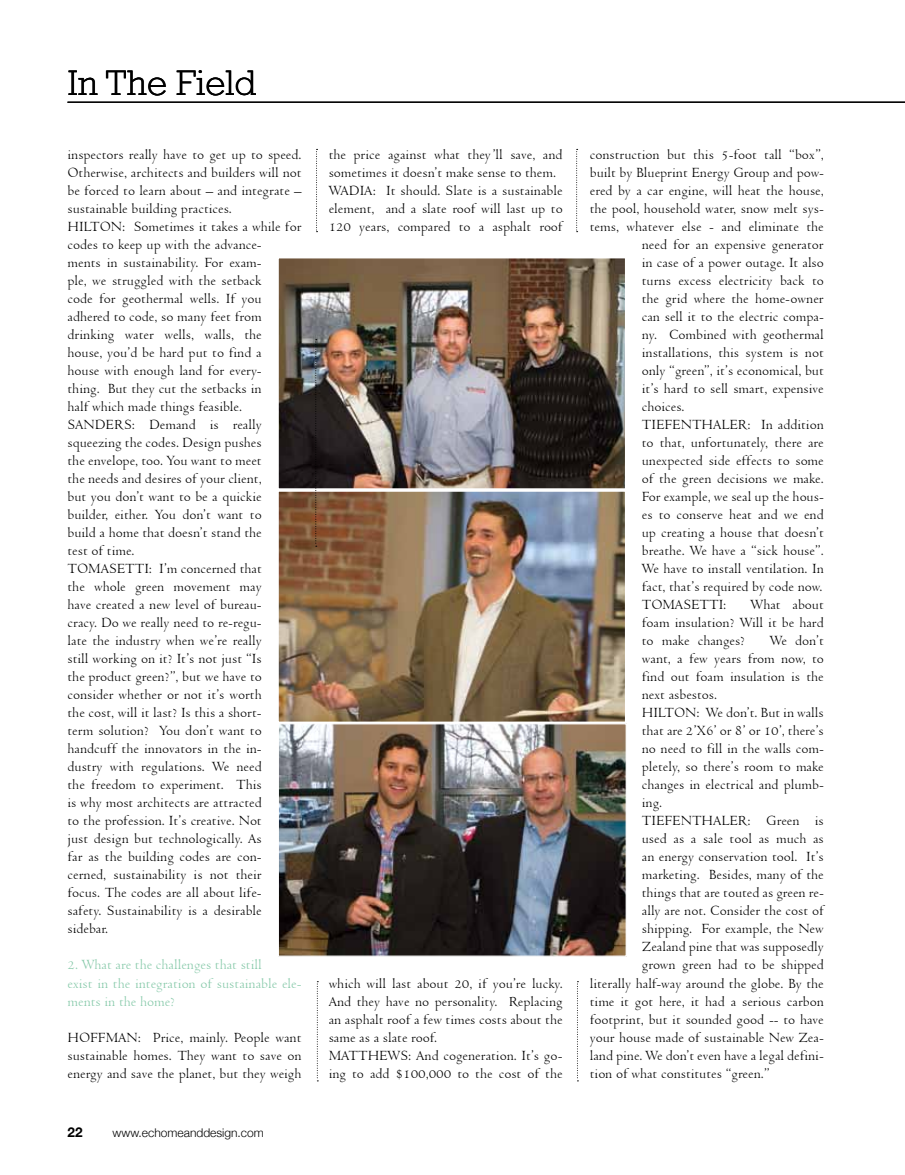
<style>
.page{position:relative;width:905px;height:1175px;background:#fff}
.page>*{position:absolute;margin:0;border:0;box-sizing:border-box;transform-origin:0 0}
.t1{font:300 36px "Rockwell";letter-spacing:.01em;color:#000}
.t2{font:15px/18px "Venetian 301 BT";letter-spacing:-.01em;color:#000}
.t3{font:15px/18px "Venetian 301 BT";letter-spacing:-.01em;color:#86c9a9}
.t4{font:700 13.5px "Helvetica Neue";color:#000}
.t5{font:300 12px "Helvetica Neue";color:#000}
</style>
<div class="page">
<img style="left:279px;top:260px;width:346px;height:694px">
<div style="left:276px;top:489px;width:351px;height:235px;border:3px solid #fff"></div>
<div style="left:276px;top:256px;width:351px;height:235px;border:3px solid #fff"></div>
<svg style="left:315px;top:339px;width:2px;height:208px"></svg>
<div style="left:277px;top:723px;width:350px;height:233px;border:1px solid #fff"></div>
<hr style="left:68px;top:102px;width:836px;height:1px;background:#000">
<svg style="left:316px;top:149px;width:1px;height:83px"></svg>
<svg style="left:576px;top:149px;width:1px;height:83px"></svg>
<svg style="left:317px;top:981px;width:1px;height:100px"></svg>
<svg style="left:577px;top:981px;width:1px;height:100px"></svg>
<h1 class="t1" style="left:68px;top:63px;width:190px">In The Field</h1>
<p class="t2" style="left:68px;top:146px;width:236px">inspectors really have to get up to speed.<br>Otherwise, architects and builders will not be forced to learn about – and integrate – sustainable building practices.<br>HILTON: Sometimes it takes a while for codes to keep up with the advance-<br>ments in sustainability. For exam-<br>ple, we struggled with the setback<br>code for geothermal wells. If you adhered to code, so many feet from drinking water wells, walls, the<br>house, you’d be hard put to find a<br>house with enough land for every-<br>thing. But they cut the setbacks in<br>half which made things feasible.<br>SANDERS: Demand is really squeezing the codes. Design pushes<br>the envelope, too. You want to meet<br>the needs and desires of your client,<br>but you don’t want to be a quickie builder, either. You don’t want to<br>build a home that doesn’t stand the<br>test of time.<br>TOMASETTI: I’m concerned that<br>the whole green movement may<br>have created a new level of bureau-<br>cracy. Do we really need to re-regu-<br>late the industry when we’re really<br>still working on it? It’s not just “Is<br>the product green?”, but we have to consider whether or not it’s worth<br>the cost, will it last? Is this a short-<br>term solution? You don’t want to handcuff the innovators in the in-<br>dustry with regulations. We need<br>the freedom to experiment. This<br>is why most architects are attracted<br>to the profession. It’s creative. Not<br>just design but technologically. As<br>far as the building codes are con&shy;cerned, sustainability is not their<br>focus. The codes are all about life-<br>safety. Sustainability is a desirable sidebar.</p>
<p class="t3" style="left:68px;top:956px;width:236px">2. What are the challenges that still<br>exist in the integration of sustainable ele&shy;ments in the home?</p>
<p class="t2" style="left:68px;top:1028px;width:236px;text-align:justify">HOFFMAN: Price, mainly. People want sustainable homes. They want to save on energy and save the planet, but they weigh</p>
<p class="t4" style="left:68px;top:1123px;width:17px">22</p>
<p class="t5" style="left:113px;top:1125px;width:153px">www.echomeanddesign.com</p>
<p class="t2" style="left:328px;top:146px;width:236px">the price against what they’ll save, and sometimes it doesn’t make sense to them.<br>WADIA: It should. Slate is a sustainable element, and a slate roof will last up to 120 years, compared to a asphalt roof</p>
<p class="t2" style="left:328px;top:974px;width:236px">which will last about 20, if you’re lucky.<br>And they have no personality. Replacing an asphalt roof a few times costs about the same as a slate roof.<br>MATTHEWS: And cogeneration. It’s go&shy;ing to add $100,000 to the cost of the</p>
<p class="t2" style="left:589px;top:146px;width:236px">construction but this 5-foot tall “box”,</p>
<p class="t2" style="left:589px;top:164px;width:235px">built by Blueprint Energy Group and pow-</p>
<p class="t2" style="left:589px;top:182px;width:236px">ered by a car engine, will heat the house,</p>
<p class="t2" style="left:589px;top:200px;width:236px">the pool, household water, snow melt sys-</p>
<p class="t2" style="left:589px;top:218px;width:236px">tems, whatever else - and eliminate the</p>
<p class="t2" style="left:642px;top:236px;width:183px">need for an expensive generator</p>
<p class="t2" style="left:642px;top:254px;width:184px">in case of a power outage. It also</p>
<p class="t2" style="left:642px;top:272px;width:184px">turns excess electricity back to</p>
<p class="t2" style="left:642px;top:290px;width:184px">the grid where the home-owner</p>
<p class="t2" style="left:642px;top:308px;width:184px">can sell it to the electric compa-</p>
<p class="t2" style="left:642px;top:326px;width:183px">ny. Combined with geothermal</p>
<p class="t2" style="left:642px;top:344px;width:183px">installations, this system is not</p>
<p class="t2" style="left:642px;top:362px;width:183px">only “green”, it’s economical, but</p>
<p class="t2" style="left:642px;top:380px;width:183px">it’s hard to sell smart, expensive</p>
<p class="t2" style="left:642px;top:398px;width:44px">choices.</p>
<p class="t2" style="left:642px;top:416px;width:184px">TIEFENTHALER: In addition</p>
<p class="t2" style="left:642px;top:434px;width:183px">to that, unfortunately, there are</p>
<p class="t2" style="left:642px;top:452px;width:184px">unexpected side effects to some</p>
<p class="t2" style="left:642px;top:470px;width:183px">of the green decisions we make.</p>
<p class="t2" style="left:642px;top:488px;width:183px">For example, we seal up the hous-</p>
<p class="t2" style="left:642px;top:506px;width:183px">es to conserve heat and we end</p>
<p class="t2" style="left:642px;top:524px;width:184px">up creating a house that doesn’t</p>
<p class="t2" style="left:642px;top:542px;width:183px">breathe. We have a “sick house”.</p>
<p class="t2" style="left:642px;top:560px;width:183px">We have to install ventilation. In</p>
<p class="t2" style="left:642px;top:578px;width:182px">fact, that’s required by code now.</p>
<p class="t2" style="left:642px;top:596px;width:86px">TOMASETTI:</p>
<p class="t2" style="left:642px;top:596px;width:184px;text-align:justify;text-indent:108px">What about foam insulation? Will it be hard to make changes?</p>
<p class="t2" style="left:769px;top:632px;width:55px">We don’t</p>
<p class="t2" style="left:642px;top:650px;width:183px">want, a few years from now, to</p>
<p class="t2" style="left:642px;top:668px;width:184px">find out foam insulation is the</p>
<p class="t2" style="left:642px;top:686px;width:77px">next asbestos.</p>
<p class="t2" style="left:642px;top:704px;width:183px">HILTON: We don’t. But in walls</p>
<p class="t2" style="left:642px;top:722px;width:184px">that are 2’X6’ or 8’ or 10’, there’s</p>
<p class="t2" style="left:642px;top:740px;width:183px">no need to fill in the walls com-</p>
<p class="t2" style="left:642px;top:758px;width:183px">pletely, so there’s room to make</p>
<p class="t2" style="left:642px;top:776px;width:184px">changes in electrical and plumb-</p>
<p class="t2" style="left:642px;top:794px;width:22px">ing.</p>
<p class="t2" style="left:642px;top:812px;width:183px">TIEFENTHALER: Green is</p>
<p class="t2" style="left:642px;top:830px;width:184px">used as a sale tool as much as</p>
<p class="t2" style="left:642px;top:848px;width:184px">an energy conservation tool. It’s</p>
<p class="t2" style="left:642px;top:866px;width:183px">marketing. Besides, many of the</p>
<p class="t2" style="left:642px;top:884px;width:183px">things that are touted as green re-</p>
<p class="t2" style="left:642px;top:902px;width:184px">ally are not. Consider the cost of</p>
<p class="t2" style="left:642px;top:920px;width:184px">shipping. For example, the New</p>
<p class="t2" style="left:642px;top:938px;width:184px">Zealand pine that was supposedly</p>
<p class="t2" style="left:642px;top:956px;width:184px">grown green had to be shipped</p>
<p class="t2" style="left:589px;top:974px;width:236px">literally half-way around the globe. By the</p>
<p class="t2" style="left:589px;top:992px;width:236px">time it got here, it had a serious carbon</p>
<p class="t2" style="left:589px;top:1010px;width:236px">footprint, but it sounded good -- to have</p>
<p class="t2" style="left:589px;top:1028px;width:236px">your house made of sustainable New Zea-</p>
<p class="t2" style="left:589px;top:1046px;width:236px">land pine. We don’t even have a legal defini-</p>
<p class="t2" style="left:589px;top:1064px;width:181px">tion of what constitutes “green.”</p>
</div>
